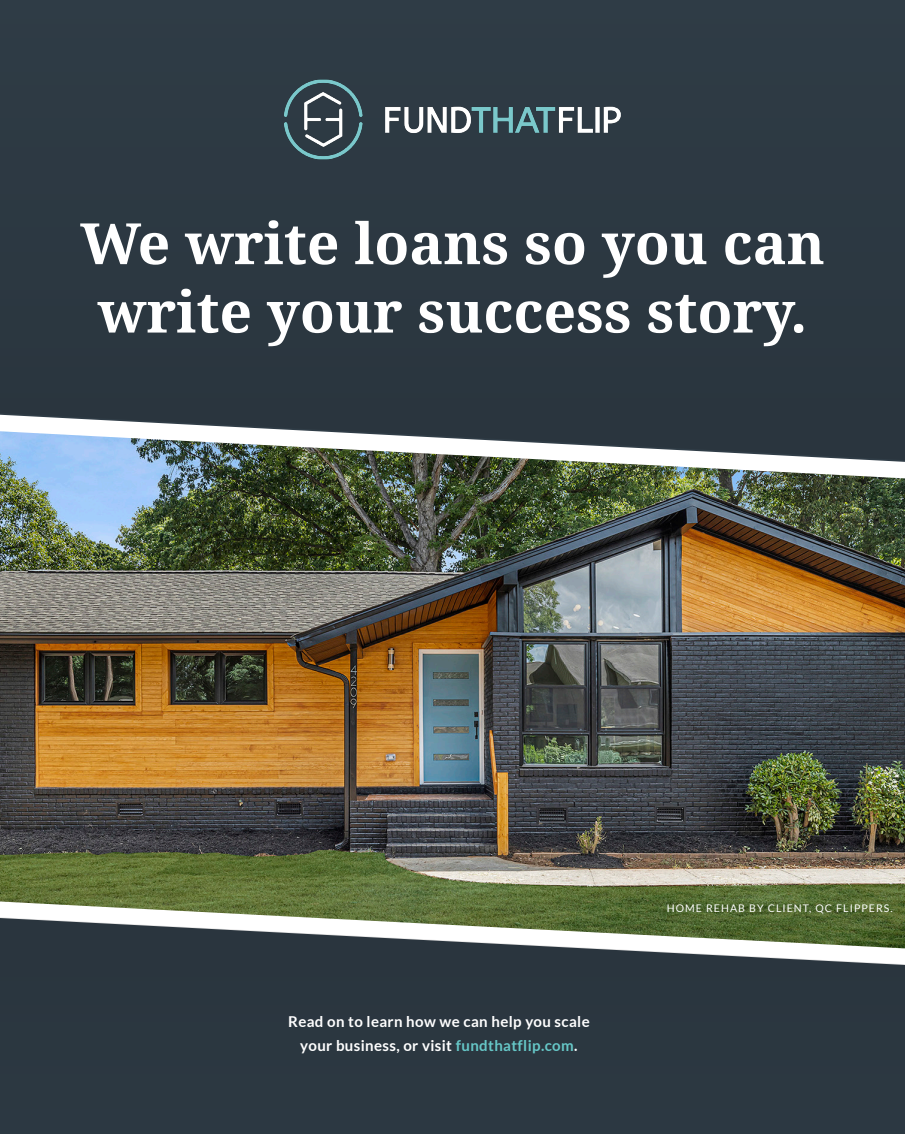
<style>
.page{position:relative;width:905px;height:1134px;background:#fff}
.page>*{position:absolute;margin:0;border:0;box-sizing:border-box;transform-origin:0 0}
.Heading{font:700 57px/68.4px "Droid Serif";color:#fff;text-align:center}
.t1{font:700 15px/24px "Lato";letter-spacing:.025em;color:#fff;text-align:center}
.t2{font:10.5px "Lato";letter-spacing:.1em;color:#fff}
.s1{color:#66c7c7}
</style>
<div class="page">
<img style="left:0;top:491px;width:904px;height:400px">
<img style="left:0;top:463px;width:904px;height:28px">
<div style="left:0;top:0;width:904px;height:463px;background:#2c3842"></div>
<svg style="left:0;top:891px;width:904px;height:25px;background:#6a7d49"></svg>
<svg style="left:0;top:916px;width:904px;height:218px;background:#3a464b"></svg>
<img style="left:258px;top:70px;width:388px;height:99px">
<p class="Heading" style="left:80px;top:208px;width:746px">We write loans so you can write your success story.</p>
<p class="t1" style="left:288px;top:1010px;width:303px">Read on to learn how we can help you scale your business, or visit <span class="s1">fundthatflip.com</span>.</p>
<p class="t2" style="left:666px;top:902px;width:227px">HOME REHAB BY CLIENT, QC FLIPPERS.</p>
</div>
